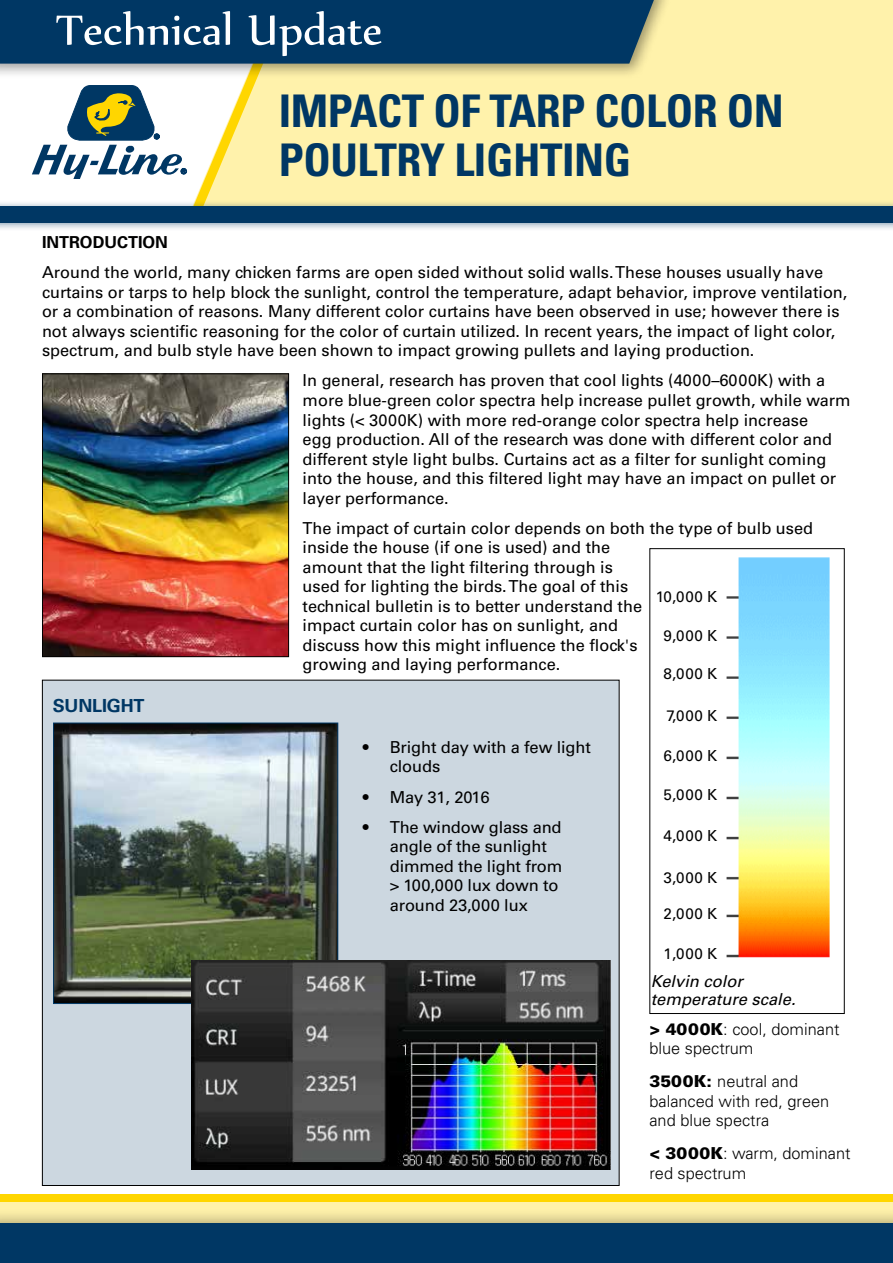
<style>
.page{position:relative;width:893px;height:1263px;background:#fff}
.page>*{position:absolute;margin:0;border:0;box-sizing:border-box;transform-origin:0 0}
.t1{font:51px "Nyala";color:#fff}
.t2{font:700 condensed 45px/49.5px "Univers LT Std";letter-spacing:-.01em;color:#003764}
.t3{font:700 18px "Univers LT Std";letter-spacing:-.01em;color:#003764}
.t4{font:16.5px/19.5px "Univers LT Std";color:#000}
.t5{font:300 16.5px/19.5px "Univers LT Std";color:#000}
.t6{font:italic 16.5px/18px "Univers LT Std";color:#000}
.t7{font:700 16.5px "Univers LT Std";color:#000}
.t8{font:15.3px "Univers LT Std";letter-spacing:.04em;color:#000}
.s1{font-weight:900}
</style>
<div class="page">
<div style="left:0;top:1194px;width:893px;height:69px;background:#fff2ab"></div>
<div style="left:0;top:1194px;width:893px;height:8px;background:#ffd600"></div>
<div style="left:0;top:1207px;width:893px;height:56px;background:#000;opacity:.4"></div>
<div style="left:0;top:1223px;width:893px;height:40px;background:#003764"></div>
<div style="left:183px;top:0;width:710px;height:214px;background:#fff2ab"></div>
<div style="left:0;top:200px;width:893px;height:32px;background:#003764;opacity:.5"></div>
<div style="left:0;top:206px;width:893px;height:16px;background:#003764"></div>
<div style="left:0;top:0;width:673px;height:79px;background:#000;opacity:.4"></div>
<svg style="left:0;top:0;width:658px;height:206px"></svg>
<img style="left:44px;top:376px;width:243px;height:279px">
<div style="left:42px;top:374px;width:247px;height:283px;border:1px solid #000"></div>
<div style="left:649px;top:548px;width:196px;height:466px;border:1px solid #000"></div>
<img style="left:726px;top:558px;width:103px;height:400px">
<div style="left:42px;top:680px;width:577px;height:505px;background:#ccd7e0"></div>
<img style="left:55px;top:724px;width:281px;height:278px">
<div style="left:53px;top:722px;width:285px;height:282px;border:1px solid #003764"></div>
<img style="left:192px;top:960px;width:418px;height:209px">
<h1 class="t1" style="left:56px;top:-1px;width:328px">Technical Update</h1>
<h2 class="t2" style="left:279px;top:86px;width:507px">IMPACT OF TARP COLOR ON<br>POULTRY LIGHTING</h2>
<p class="t7" style="left:42px;top:232px;width:128px">INTRODUCTION</p>
<p class="t4" style="left:42px;top:263px;width:807px">Around the world, many chicken farms are open sided without solid walls. These houses usually have curtains or tarps to help block the sunlight, control the temperature, adapt behavior, improve ventilation, or a combination of reasons. Many different color curtains have been observed in use; however there is not always scientific reasoning for the color of curtain utilized. In recent years, the impact of light color, spectrum, and bulb style have been shown to impact growing pullets and laying production.</p>
<p class="t4" style="left:303px;top:371px;width:549px">In general, research has proven that cool lights (4000–6000K) with a more blue-green color spectra help increase pullet growth, while warm lights (&lt; 3000K) with more red-orange color spectra help increase<br>egg production. All of the research was done with different color and different style light bulbs. Curtains act as a filter for sunlight coming into the house, and this filtered light may have an impact on pullet or layer performance.</p>
<p class="t4" style="left:303px;top:518px;width:512px">The impact of curtain color depends on both the type of bulb used inside the house (if one is used) and the<br>amount that the light filtering through is<br>used for lighting the birds. The goal of this<br>technical bulletin is to better understand the<br>impact curtain color has on sunlight, and<br>discuss how this might influence the flock's<br>growing and laying performance.</p>
<p class="t8" style="left:656px;top:587px;width:63px">10,000 K</p>
<p class="t8" style="left:664px;top:626px;width:55px">9,000 K</p>
<p class="t8" style="left:664px;top:664px;width:55px">8,000 K</p>
<p class="t8" style="left:666px;top:706px;width:52px">7,000 K</p>
<p class="t8" style="left:664px;top:747px;width:55px">6,000 K</p>
<p class="t8" style="left:664px;top:785px;width:55px">5,000 K</p>
<p class="t8" style="left:664px;top:827px;width:55px">4,000 K</p>
<p class="t8" style="left:664px;top:868px;width:55px">3,000 K</p>
<p class="t8" style="left:664px;top:904px;width:55px">2,000 K</p>
<p class="t8" style="left:664px;top:944px;width:55px">1,000 K</p>
<p class="t3" style="left:53px;top:695px;width:93px">SUNLIGHT</p>
<p class="t4" style="left:390px;top:737px;width:203px;text-indent:-27px">• Bright day with a few light clouds</p>
<p class="t4" style="left:363px;top:787px;width:128px">• May 31, 2016</p>
<p class="t4" style="left:390px;top:817px;width:174px;text-indent:-27px">• The window glass and angle of the sunlight dimmed the light from &gt; 100,000 lux down to around 23,000 lux</p>
<p class="t6" style="left:651px;top:972px;width:146px">Kelvin color temperature scale.</p>
<p class="t5" style="left:649px;top:1019px;width:192px"><span class="s1">&gt; 4000K</span>: cool, dominant blue spectrum</p>
<p class="t5" style="left:649px;top:1071px;width:181px"><span class="s1">3500K:</span> neutral and balanced with red, green and blue spectra</p>
<p class="t5" style="left:649px;top:1143px;width:203px"><span class="s1">&lt; 3000K</span>: warm, dominant red spectrum</p>
</div>
